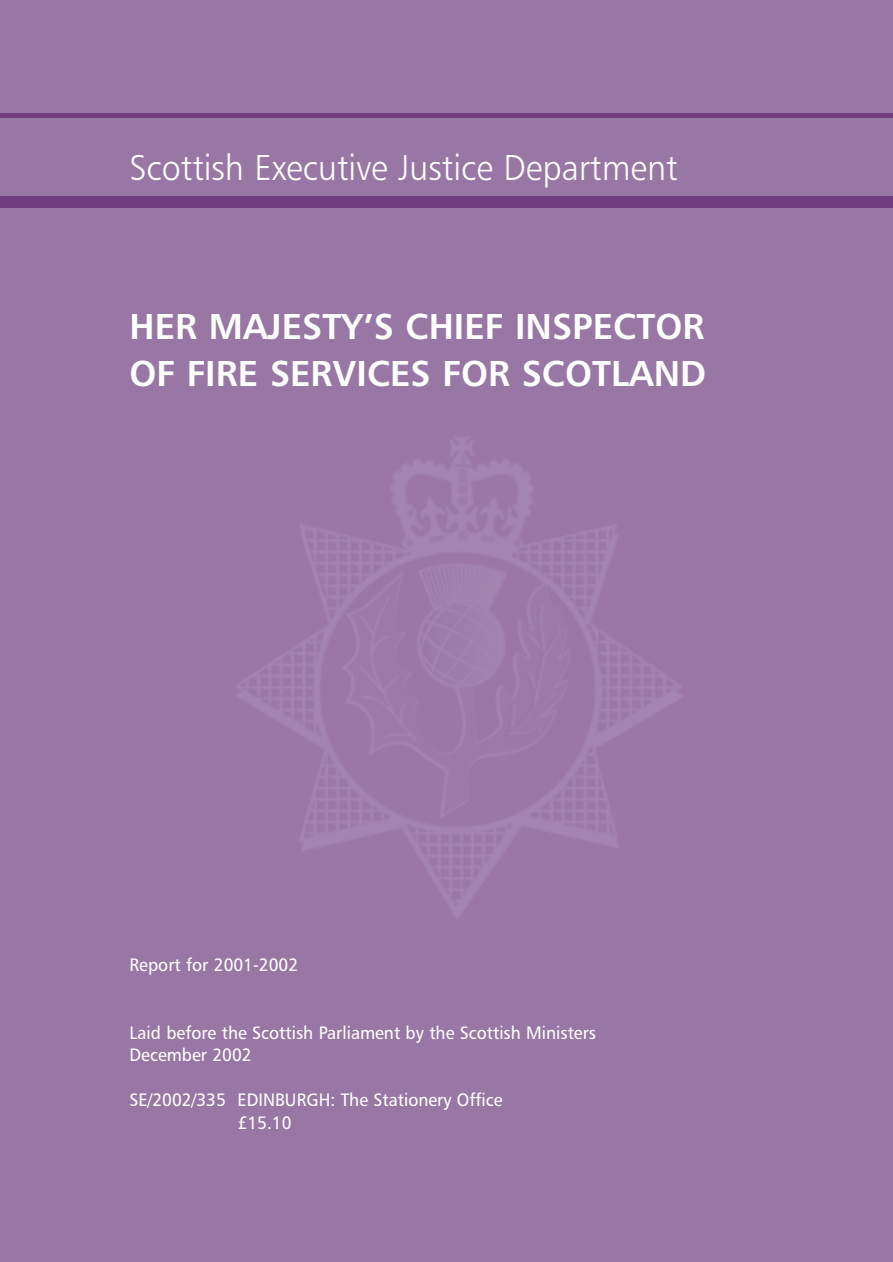
<style>
.page{position:relative;width:893px;height:1262px;background:#fff}
.page>*{position:absolute;margin:0;border:0;box-sizing:border-box;transform-origin:0 0}
.t1{font:36px/46.5px "Humanist 777 BT Bold B";color:#fff}
.t2{font:36px "Humanist 777 BT Light B";color:#fff;scale:.95 1}
.t3{font:18px/22.5px "Humanist 777 BT Roman B";color:#fff;scale:.95 1}
</style>
<div class="page">
<div style="left:0;top:0;width:892px;height:1262px;background:#9977a4"></div>
<img style="left:237px;top:436px;width:445px;height:482px">
<div style="left:0;top:196px;width:892px;height:11px;background:#723d7e"></div>
<hr style="left:0;top:113px;width:892px;height:4px;background:#723d7e">
<h1 class="t2" style="left:129px;top:152px;width:578px">Scottish Executive Justice Department</h1>
<h1 class="t1" style="left:129px;top:309px;width:578px">HER MAJESTY’S CHIEF INSPECTOR<br>OF FIRE SERVICES FOR SCOTLAND</h1>
<p class="t3" style="left:129px;top:956px;width:179px">Report for 2001-2002</p>
<p class="t3" style="left:129px;top:1023px;width:492px">Laid before the Scottish Parliament by the Scottish Ministers<br>December 2002</p>
<p class="t3" style="left:237px;top:1091px;width:280px;text-indent:-108px">SE/2002/335 EDINBURGH: The Stationery Office £15.10</p>
</div>
